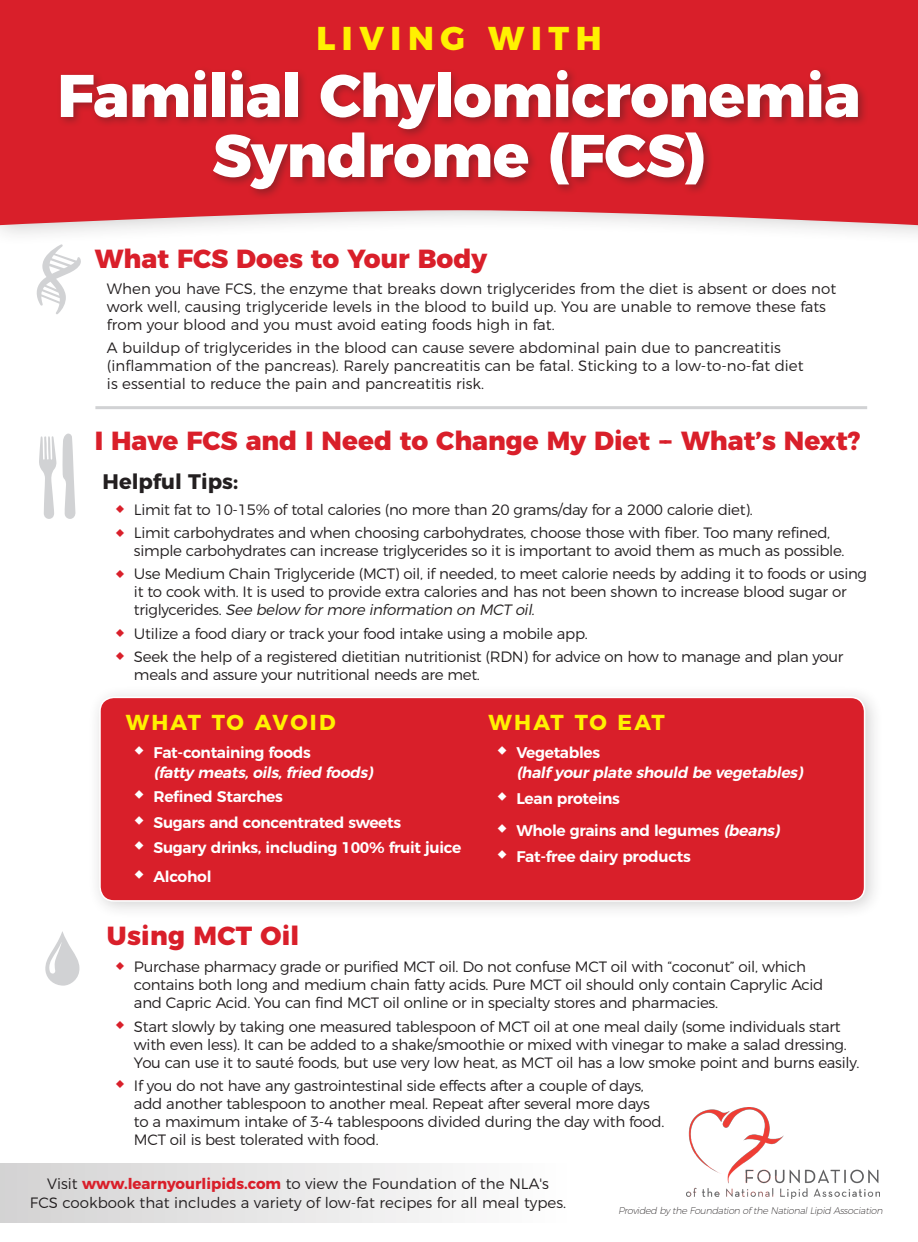
<style>
.page{position:relative;width:918px;height:1242px;background:#fff}
.page>*{position:absolute;margin:0;border:0;box-sizing:border-box;transform-origin:0 0}
.t1{font:800 60px/60px "Montserrat";letter-spacing:-.015em;color:#fff;text-align:center}
.t2{font:800 33px "Montserrat";letter-spacing:.2em;color:#fff101}
.t3{font:800 26.25px "Montserrat";color:#d91f2a}
.t4{font:700 21.6px "Montserrat";letter-spacing:.1em;color:#fff101}
.t5{font:700 21px "Montserrat";color:#231f20}
.t6{font:600 15.45px "Montserrat";letter-spacing:-.02em;color:#fff}
.t7{font:italic 600 15.45px/20.1px "Montserrat";letter-spacing:-.035em;color:#fff}
.t8{font:300 15px/18px "Montserrat";letter-spacing:-.02em;color:#231f20}
.t9{font:300 15px/18px "Montserrat";color:#231f20}
.t10{font:italic 200 9.6px "Montserrat";color:#231f20}
.s1{font-style:italic}
.s2{font-style:normal}
.s3{font-weight:700;color:#d91f2a}
</style>
<div class="page">
<div style="left:0;top:1163px;width:569px;height:59px;background:linear-gradient(to right,#d3d3d3,#fefefe)"></div>
<div style="left:0;top:0;width:918px;height:247px;background:#231f20;opacity:.3"></div>
<svg style="left:0;top:0;width:918px;height:226px;background:#da313b"></svg>
<svg style="left:35px;top:244px;width:46px;height:70px"></svg>
<img style="left:686px;top:1107px;width:194px;height:92px">
<div style="left:57px;top:66px;width:812px;height:134px;background:#231f20;opacity:.35"></div>
<hr style="left:95px;top:406px;width:772px;height:3px;background:#d1d2d4">
<div style="left:87px;top:685px;width:797px;height:235px;background:#231f20;opacity:.2"></div>
<div style="left:100px;top:697px;width:765px;height:204px;background:#d91f2a;border-radius:14px"></div>
<div style="left:99px;top:697px;width:766px;height:205px;border:2px solid #fff;border-radius:14px"></div>
<svg style="left:39px;top:433px;width:37px;height:86px"></svg>
<svg style="left:45px;top:931px;width:35px;height:55px"></svg>
<p class="t2" style="left:316px;top:11px;width:287px">LIVING WITH</p>
<p class="t1" style="left:57px;top:61px;width:805px">Familial Chylomicronemia<br>Syndrome (FCS)</p>
<p class="t3" style="left:95px;top:237px;width:394px">What FCS Does to Your Body</p>
<p class="t9" style="left:107px;top:278px;width:731px">When you have FCS, the enzyme that breaks down triglycerides from the diet is absent or does not work well, causing triglyceride levels in the blood to build up. You are unable to remove these fats from your blood and you must avoid eating foods high in fat.</p>
<p class="t9" style="left:107px;top:338px;width:698px">A buildup of triglycerides in the blood can cause severe abdominal pain due to pancreatitis (inflammation of the pancreas). Rarely pancreatitis can be fatal. Sticking to a low-to-no-fat diet is essential to reduce the pain and pancreatitis risk.</p>
<p class="t3" style="left:95px;top:419px;width:767px">I Have FCS and I Need to Change My Diet -- What’s Next?</p>
<p class="t5" style="left:103px;top:464px;width:137px">Helpful Tips:</p>
<p class="t8" style="left:134px;top:499px;width:620px">Limit fat to 10-15% of total calories (no more than 20 grams/day for a 2000 calorie diet).</p>
<p class="t8" style="left:134px;top:522px;width:712px">Limit carbohydrates and when choosing carbohydrates, choose those with fiber. Too many refined, simple carbohydrates can increase triglycerides so it is important to avoid them as much as possible.</p>
<p class="t8" style="left:134px;top:564px;width:735px">Use Medium Chain Triglyceride (MCT) oil, if needed, to meet calorie needs by adding it to foods or using it to cook with. It is used to provide extra calories and has not been shown to increase blood sugar or<br>t r i g l yce r i d es . <span class="s1">See below formore information on MCT oil.</span></p>
<p class="t8" style="left:134px;top:623px;width:455px">Utilize a food diary or track your food intake using a mobile app.</p>
<p class="t8" style="left:134px;top:646px;width:711px">Seek the help of a registered dietitian nutritionist (RDN) for advice on how to manage and plan your meals and assure your nutritional needs are met.</p>
<p class="t4" style="left:126px;top:705px;width:211px">WHAT TO AVOID</p>
<p class="t7" style="left:154px;top:741px;width:225px"><span class="s2">Fat-containing foods<br></span>(fatty meats,oils,fried foods)</p>
<p class="t6" style="left:154px;top:784px;width:131px">Refined Starches</p>
<p class="t6" style="left:154px;top:810px;width:249px">Sugars and concentrated sweets</p>
<p class="t6" style="left:154px;top:835px;width:309px">Sugary drinks, including 100% fruit juice</p>
<p class="t6" style="left:154px;top:864px;width:59px">Alcohol</p>
<p class="t4" style="left:489px;top:705px;width:178px">WHAT TO EAT</p>
<p class="t7" style="left:516px;top:741px;width:292px"><span class="s2">Vegetables<br></span>(half yourplate should be vegetables)</p>
<p class="t6" style="left:516px;top:786px;width:105px">Lean proteins</p>
<p class="t6" style="left:516px;top:818px;width:268px">Whole grains and legumes <span class="s1">(beans)</span></p>
<p class="t6" style="left:516px;top:844px;width:176px">Fat-free dairy products</p>
<p class="t3" style="left:107px;top:914px;width:194px">Using MCT Oil</p>
<p class="t8" style="left:134px;top:957px;width:691px">Purchase pharmacy grade or purified MCT oil. Do not confuse MCT oil with “coconut” oil, which contains both long and medium chain fatty acids. Pure MCT oil should only contain Caprylic Acid and Capric Acid. You can find MCT oil online or in specialty stores and pharmacies.</p>
<p class="t8" style="left:134px;top:1016px;width:727px">Start slowly by taking one measured tablespoon of MCT oil at one meal daily (some individuals start with even less). It can be added to a shake/smoothie or mixed with vinegar to make a salad dressing.<br>You can use it to sauté foods, but use very low heat, as MCT oil has a low smoke point and burns easily.</p>
<p class="t8" style="left:134px;top:1075px;width:532px">If you do not have any gastrointestinal side effects after a couple of days, add another tablespoon to another meal. Repeat after several more days to a maximum intake of 3-4 tablespoons divided during the day with food.<br>MCT oil is best tolerated with food.</p>
<p class="t9" style="left:30px;top:1172px;width:538px;line-height:19.5px;text-align:center">Visit <span class="s3">www.learnyourlipids.com</span> to view the Foundation of the NLA's<br>FCS cookbook that includes a variety of low-fat recipes for all meal types.</p>
<p class="t10" style="left:618px;top:1204px;width:268px">Provided by the Foundation of the NationalLipid Association</p>
</div>
